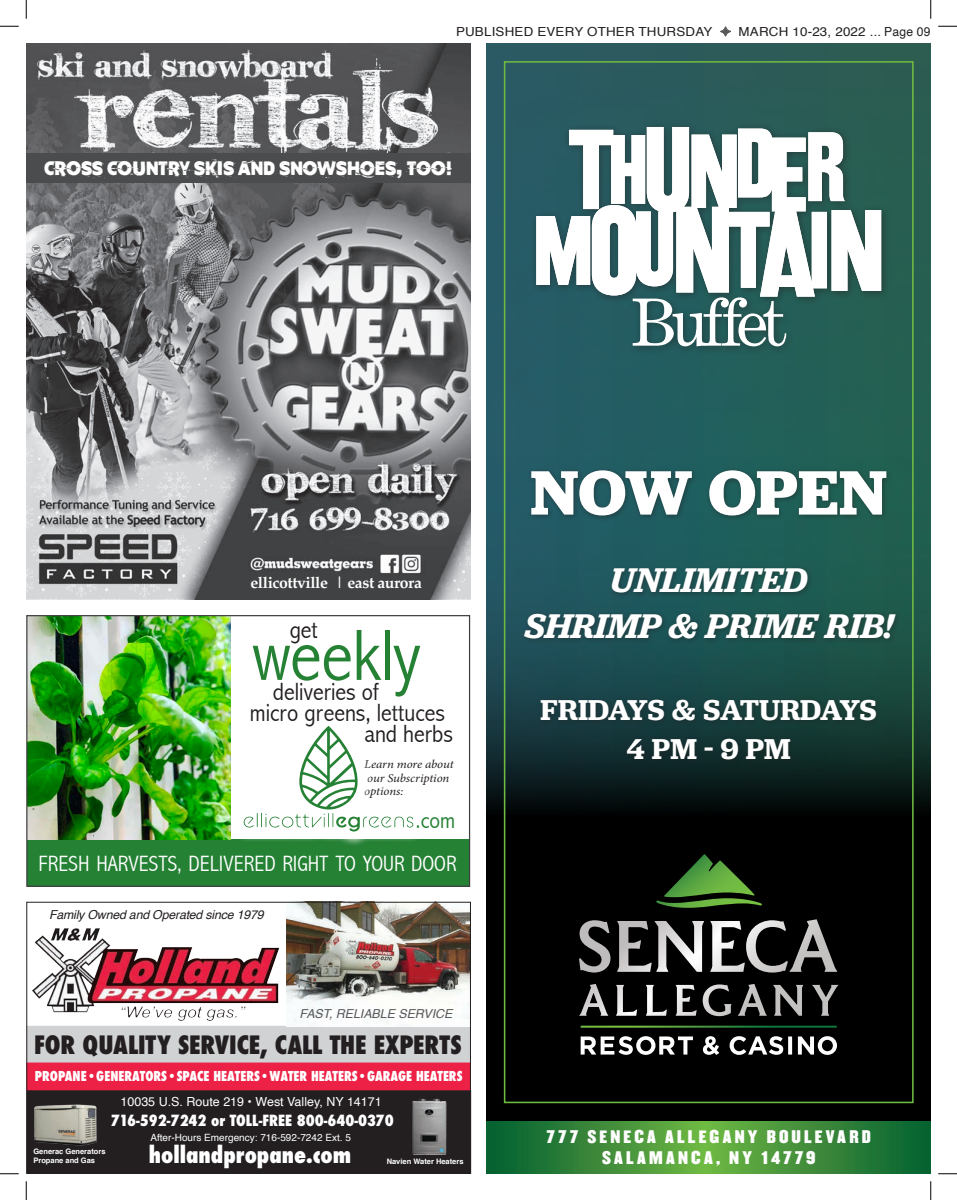
<style>
.page{position:relative;width:957px;height:1200px;background:#fff}
.page>*{position:absolute;margin:0;border:0;box-sizing:border-box;transform-origin:0 0}
.t1{font:300 condensed 73.25px "Abadi";color:#258134;scale:1.05 1}
.t2{font:700 65.25px "Jubilat";color:#fff}
.t3{font:italic 600 35.75px/45.5px "Jubilat";color:#fff;text-align:center}
.t4{font:600 29.88px/39.4px "Jubilat";letter-spacing:-.005em;color:#fff;text-align:center}
.t5{font:300 condensed 25px "Abadi";color:#231f20;scale:1.05 1}
.t6{font:800 condensed 24.62px "Futura";letter-spacing:-.005em;color:#231f20}
.t7{font:300 condensed 23.25px "Abadi";color:#258134;scale:1.08 1}
.t8{font:300 condensed 22.25px "Abadi";color:#fff;scale:1.04 1}
.t9{font:800 condensed 22.25px "Futura";color:#fff}
.t10{font:19.75px "Amateur Dirty";letter-spacing:-.025em;color:#fff}
.t11{font:16px/20.9px "Champion HTF Middleweight";letter-spacing:.2em;color:#fff;text-align:center}
.t12{font:700 15.75px "Palatino";letter-spacing:-.025em;color:#fff}
.t13{font:800 condensed 15px "Futura";color:#fff}
.t14{font:800 condensed 13.38px "Futura";color:#fff;scale:.96 1}
.t15{font:12.5px "Helvetica";letter-spacing:.015em;color:#231f20;scale:1.07 1}
.t16{font:12.5px "Helvetica";color:#fff}
.t17{font:italic 12.38px "Helvetica";letter-spacing:-.015em;color:#231f20}
.t18{font:italic 12.38px "Helvetica";color:#57585a}
.t19{font:italic 11.88px "Minion Pro";letter-spacing:-.01em;color:#231f20;scale:1.07 1}
.t20{font:10px "Helvetica";color:#fff}
.t21{font:700 7.5px "Helvetica";color:#fff}
</style>
<div class="page">
<img style="left:26px;top:43px;width:445px;height:557px">
<div style="left:26px;top:153px;width:445px;height:29px;background:#4b4c4d"></div>
<div style="left:486px;top:43px;width:445px;height:1130px;background:#000"></div>
<svg style="left:486px;top:1121px;width:445px;height:52px;background:#3a8a39"></svg>
<svg style="left:579px;top:984px;width:29px;height:32px"></svg>
<svg style="left:616px;top:985px;width:21px;height:31px"></svg>
<svg style="left:646px;top:985px;width:21px;height:31px"></svg>
<svg style="left:676px;top:985px;width:21px;height:31px"></svg>
<svg style="left:703px;top:984px;width:28px;height:32px"></svg>
<svg style="left:738px;top:984px;width:29px;height:32px"></svg>
<svg style="left:773px;top:985px;width:30px;height:31px"></svg>
<svg style="left:812px;top:985px;width:26px;height:31px"></svg>
<svg style="left:581px;top:1026px;width:256px;height:2px"></svg>
<svg style="left:579px;top:920px;width:32px;height:53px"></svg>
<svg style="left:617px;top:921px;width:87px;height:51px"></svg>
<svg style="left:710px;top:920px;width:127px;height:53px"></svg>
<svg style="left:581px;top:1036px;width:256px;height:19px"></svg>
<svg style="left:486px;top:43px;width:445px;height:877px"></svg>
<div style="left:531px;top:121px;width:359px;height:234px;background:#231f20;opacity:.5"></div>
<svg style="left:633px;top:297px;width:153px;height:49px;background:#709191"></svg>
<svg style="left:536px;top:127px;width:345px;height:170px;background:#afc0c0"></svg>
<div style="left:520px;top:466px;width:382px;height:300px;background:#231f20;opacity:.5"></div>
<div style="left:504px;top:61px;width:410px;height:1042px;border:2px solid #6fbb42"></div>
<div style="left:27px;top:1026px;width:444px;height:44px;background:#d1d2d4"></div>
<img style="left:286px;top:904px;width:183px;height:119px">
<img style="left:32px;top:927px;width:258px;height:100px">
<div style="left:27px;top:1063px;width:444px;height:27px;background:#ed2046"></div>
<div style="left:26px;top:1063px;width:445px;height:28px;border:1px solid #ed2046"></div>
<div style="left:27px;top:1091px;width:444px;height:82px;background:#231f20"></div>
<div style="left:27px;top:1091px;width:444px;height:83px;border:1px solid #231f20"></div>
<img style="left:34px;top:1104px;width:63px;height:42px">
<img style="left:412px;top:1098px;width:35px;height:57px">
<div style="left:27px;top:840px;width:443px;height:47px;background:#258134"></div>
<img style="left:28px;top:617px;width:203px;height:223px">
<div style="left:26px;top:615px;width:444px;height:272px;border:1px solid #3e3e3f"></div>
<div style="left:228px;top:711px;width:201px;height:136px;background:#fff;opacity:.95"></div>
<svg style="left:243px;top:726px;width:170px;height:106px"></svg>
<svg style="left:0;top:25px;width:19px;height:2px"></svg>
<svg style="left:938px;top:25px;width:19px;height:2px"></svg>
<svg style="left:0;top:1173px;width:19px;height:2px"></svg>
<svg style="left:938px;top:1173px;width:19px;height:2px"></svg>
<svg style="left:25px;top:0;width:2px;height:19px"></svg>
<svg style="left:25px;top:1181px;width:2px;height:19px"></svg>
<svg style="left:930px;top:0;width:2px;height:19px"></svg>
<svg style="left:930px;top:1181px;width:2px;height:19px"></svg>
<p class="t15" style="left:456px;top:22px;width:241px">PUBLISHED EVERY OTHER THURSDAY</p>
<p class="t15" style="left:739px;top:22px;width:181px">MARCH 10-23, 2022 ... Page 09</p>
<p class="t10" style="left:44px;top:157px;width:418px">cross country skis and snowshoes, too!</p>
<p class="t12" style="left:250px;top:569px;width:173px">ellicottville | east aurora</p>
<p class="t5" style="left:290px;top:615px;width:28px">get</p>
<p class="t1" style="left:252px;top:613px;width:161px">weekly</p>
<p class="t5" style="left:273px;top:677px;width:102px">deliveries of</p>
<p class="t5" style="left:250px;top:698px;width:187px">micro greens, lettuces</p>
<p class="t5" style="left:364px;top:720px;width:86px">and herbs</p>
<p class="t19" style="left:364px;top:757px;width:85px">Learn more about</p>
<p class="t19" style="left:367px;top:770px;width:78px">our Subscription</p>
<p class="t19" style="left:364px;top:783px;width:38px">options:</p>
<p class="t7" style="left:416px;top:807px;width:38px">.com</p>
<p class="t8" style="left:39px;top:850px;width:403px">FRESH HARVESTS, DELIVERED RIGHT TO YOUR DOOR</p>
<p class="t17" style="left:49px;top:905px;width:216px">Family Owned and Operated since 1979</p>
<p class="t18" style="left:300px;top:1003px;width:154px">FAST, RELIABLE SERVICE</p>
<p class="t6" style="left:34px;top:1028px;width:429px">FOR QUALITY SERVICE, CALL THE EXPERTS</p>
<p class="t16" style="left:121px;top:1092px;width:263px">10035 U.S. Route 219 • West Valley, NY 14171</p>
<p class="t13" style="left:111px;top:1110px;width:285px">716-592-7242 or TOLL-FREE 800-640-0370</p>
<p class="t20" style="left:150px;top:1130px;width:202px">After-Hours Emergency: 716-592-7242 Ext. 5</p>
<p class="t21" style="left:33px;top:1146px;width:74px">Generac Generators</p>
<p class="t21" style="left:33px;top:1155px;width:63px">Propane and Gas</p>
<p class="t14" style="left:35px;top:1067px;width:447px">PROPANE•GENERATORS•SPACE HEATERS•WATER HEATERS•GARAGE HEATERS</p>
<p class="t9" style="left:149px;top:1140px;width:204px">hollandpropane.com</p>
<p class="t21" style="left:387px;top:1155px;width:78px">Navien Water Heaters</p>
<p class="t2" style="left:530px;top:451px;width:358px">NOW OPEN</p>
<p class="t3" style="left:524px;top:557px;width:370px">UNLIMITED<br>SHRIMP &amp; PRIME RIB!</p>
<p class="t4" style="left:541px;top:690px;width:338px">FRIDAYS &amp; SATURDAYS<br>4 PM - 9 PM</p>
<p class="t11" style="left:547px;top:1127px;width:326px">777 SENECA ALLEGANY BOULEVARD<br>SALAMANCA, NY 14779</p>
</div>
